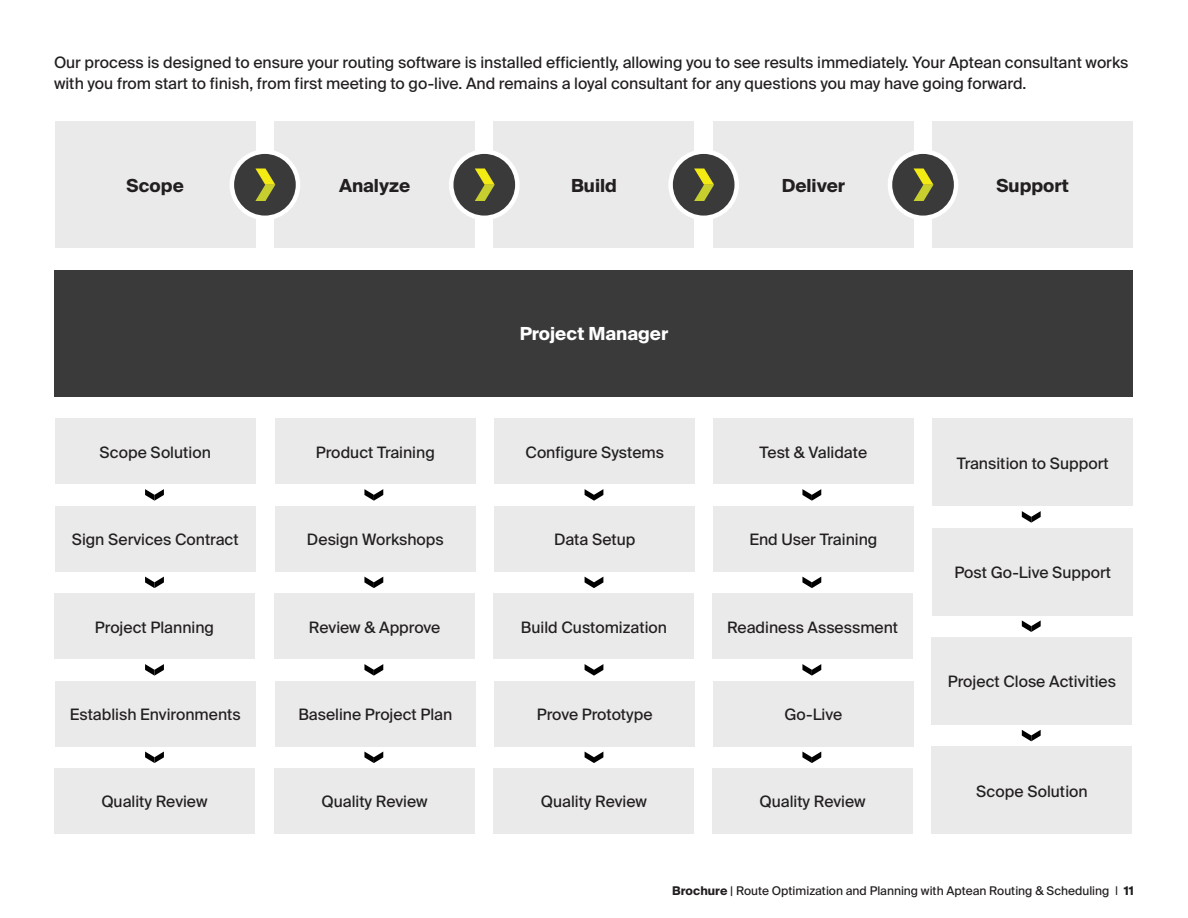
<style>
.page{position:relative;width:1188px;height:918px;background:#fff}
.page>*{position:absolute;margin:0;border:0;box-sizing:border-box;transform-origin:0 0}
.Body_Text{font:700 18px "Suisse Intl";color:#231f20}
.Body_Text-2{font:700 18px "Suisse Intl";color:#fff}
.Body_Text-3{font:15.75px/21px "Suisse Intl";color:#231f20}
.t1{font:12px "Suisse Intl";color:#231f20}
.s1{font-weight:700}
</style>
<div class="page">
<div style="left:55px;top:121px;width:201px;height:127px;background:#eaeaea"></div>
<div style="left:494px;top:121px;width:200px;height:127px;background:#eaeaea"></div>
<div style="left:274px;top:121px;width:201px;height:127px;background:#eaeaea"></div>
<div style="left:932px;top:121px;width:201px;height:127px;background:#eaeaea"></div>
<div style="left:713px;top:121px;width:201px;height:127px;background:#eaeaea"></div>
<div style="left:232px;top:152px;width:66px;height:66px;background:#3a3a3a;border-radius:50%"></div>
<div style="left:230px;top:149px;width:70px;height:71px;border:4px solid #fff;border-radius:50%"></div>
<svg style="left:255px;top:168px;width:20px;height:33px"></svg>
<div style="left:451px;top:152px;width:66px;height:66px;background:#3a3a3a;border-radius:50%"></div>
<div style="left:449px;top:149px;width:71px;height:71px;border:4px solid #fff;border-radius:50%"></div>
<svg style="left:475px;top:168px;width:20px;height:33px"></svg>
<div style="left:671px;top:152px;width:66px;height:66px;background:#3a3a3a;border-radius:50%"></div>
<div style="left:668px;top:149px;width:71px;height:71px;border:4px solid #fff;border-radius:50%"></div>
<svg style="left:694px;top:168px;width:20px;height:33px"></svg>
<div style="left:890px;top:152px;width:66px;height:66px;background:#3a3a3a;border-radius:50%"></div>
<div style="left:888px;top:149px;width:70px;height:71px;border:4px solid #fff;border-radius:50%"></div>
<svg style="left:914px;top:168px;width:19px;height:33px"></svg>
<div style="left:55px;top:270px;width:1078px;height:127px;background:#3a3a3a"></div>
<div style="left:55px;top:419px;width:201px;height:65px;background:#eaeaea"></div>
<div style="left:55px;top:506px;width:201px;height:66px;background:#eaeaea"></div>
<div style="left:54px;top:594px;width:201px;height:65px;background:#eaeaea"></div>
<div style="left:55px;top:681px;width:201px;height:66px;background:#eaeaea"></div>
<div style="left:54px;top:769px;width:201px;height:65px;background:#eaeaea"></div>
<div style="left:275px;top:419px;width:201px;height:65px;background:#eaeaea"></div>
<div style="left:275px;top:506px;width:201px;height:66px;background:#eaeaea"></div>
<div style="left:274px;top:594px;width:201px;height:65px;background:#eaeaea"></div>
<div style="left:275px;top:681px;width:201px;height:66px;background:#eaeaea"></div>
<div style="left:274px;top:769px;width:201px;height:65px;background:#eaeaea"></div>
<div style="left:494px;top:419px;width:201px;height:65px;background:#eaeaea"></div>
<div style="left:494px;top:506px;width:201px;height:66px;background:#eaeaea"></div>
<div style="left:494px;top:594px;width:200px;height:65px;background:#eaeaea"></div>
<div style="left:494px;top:681px;width:201px;height:66px;background:#eaeaea"></div>
<div style="left:494px;top:769px;width:200px;height:65px;background:#eaeaea"></div>
<div style="left:713px;top:419px;width:201px;height:65px;background:#eaeaea"></div>
<div style="left:713px;top:506px;width:201px;height:66px;background:#eaeaea"></div>
<div style="left:712px;top:594px;width:201px;height:65px;background:#eaeaea"></div>
<div style="left:713px;top:681px;width:201px;height:66px;background:#eaeaea"></div>
<div style="left:712px;top:769px;width:201px;height:65px;background:#eaeaea"></div>
<div style="left:932px;top:419px;width:201px;height:87px;background:#eaeaea"></div>
<div style="left:932px;top:528px;width:201px;height:87px;background:#eaeaea"></div>
<div style="left:932px;top:637px;width:200px;height:88px;background:#eaeaea"></div>
<div style="left:932px;top:747px;width:200px;height:87px;background:#eaeaea"></div>
<svg style="left:145px;top:489px;width:19px;height:12px"></svg>
<svg style="left:364px;top:489px;width:19px;height:12px"></svg>
<svg style="left:585px;top:489px;width:18px;height:12px"></svg>
<svg style="left:802px;top:489px;width:19px;height:12px"></svg>
<svg style="left:145px;top:577px;width:19px;height:11px"></svg>
<svg style="left:364px;top:577px;width:19px;height:11px"></svg>
<svg style="left:585px;top:577px;width:18px;height:11px"></svg>
<svg style="left:802px;top:577px;width:19px;height:11px"></svg>
<svg style="left:145px;top:664px;width:19px;height:12px"></svg>
<svg style="left:364px;top:664px;width:19px;height:12px"></svg>
<svg style="left:585px;top:664px;width:18px;height:12px"></svg>
<svg style="left:802px;top:664px;width:19px;height:12px"></svg>
<svg style="left:145px;top:752px;width:19px;height:11px"></svg>
<svg style="left:364px;top:752px;width:19px;height:11px"></svg>
<svg style="left:585px;top:752px;width:18px;height:11px"></svg>
<svg style="left:802px;top:752px;width:19px;height:11px"></svg>
<svg style="left:1022px;top:511px;width:19px;height:12px"></svg>
<svg style="left:1022px;top:620px;width:19px;height:12px"></svg>
<svg style="left:1022px;top:730px;width:19px;height:11px"></svg>
<p class="Body_Text-3" style="left:54px;top:52px;width:1076px">Our process is designed to ensure your routing software is installed efficiently, allowing you to see results immediately. Your Aptean consultant works with you from start to finish, from first meeting to go-live. And remains a loyal consultant for any questions you may have going forward.</p>
<p class="Body_Text" style="left:127px;top:175px;width:59px">Scope</p>
<p class="Body_Text" style="left:339px;top:175px;width:73px">Analyze</p>
<p class="Body_Text" style="left:571px;top:175px;width:47px">Build</p>
<p class="Body_Text" style="left:782px;top:175px;width:65px">Deliver</p>
<p class="Body_Text" style="left:997px;top:175px;width:74px">Support</p>
<p class="Body_Text-2" style="left:520px;top:324px;width:150px">Project Manager</p>
<p class="Body_Text-3" style="left:100px;top:442px;width:113px">Scope Solution</p>
<p class="Body_Text-3" style="left:316px;top:442px;width:120px">Product Training</p>
<p class="Body_Text-3" style="left:525px;top:442px;width:140px">Configure Systems</p>
<p class="Body_Text-3" style="left:760px;top:442px;width:109px">Test &amp; Validate</p>
<p class="Body_Text-3" style="left:957px;top:453px;width:153px">Transition to Support</p>
<p class="Body_Text-3" style="left:72px;top:529px;width:168px">Sign Services Contract</p>
<p class="Body_Text-3" style="left:307px;top:529px;width:138px">Design Workshops</p>
<p class="Body_Text-3" style="left:554px;top:529px;width:83px">Data Setup</p>
<p class="Body_Text-3" style="left:749px;top:529px;width:130px">End User Training</p>
<p class="Body_Text-3" style="left:954px;top:562px;width:158px">Post Go-Live Support</p>
<p class="Body_Text-3" style="left:95px;top:617px;width:121px">Project Planning</p>
<p class="Body_Text-3" style="left:309px;top:617px;width:133px">Review &amp; Approve</p>
<p class="Body_Text-3" style="left:521px;top:617px;width:148px">Build Customization</p>
<p class="Body_Text-3" style="left:727px;top:617px;width:173px">Readiness Assessment</p>
<p class="Body_Text-3" style="left:948px;top:671px;width:170px">Project Close Activities</p>
<p class="Body_Text-3" style="left:70px;top:704px;width:172px">Establish Environments</p>
<p class="Body_Text-3" style="left:298px;top:704px;width:155px">Baseline Project Plan</p>
<p class="Body_Text-3" style="left:537px;top:704px;width:117px">Prove Prototype</p>
<p class="Body_Text-3" style="left:784px;top:704px;width:59px">Go-Live</p>
<p class="Body_Text-3" style="left:101px;top:791px;width:108px">Quality Review</p>
<p class="Body_Text-3" style="left:322px;top:791px;width:108px">Quality Review</p>
<p class="Body_Text-3" style="left:541px;top:791px;width:108px">Quality Review</p>
<p class="Body_Text-3" style="left:760px;top:791px;width:108px">Quality Review</p>
<p class="Body_Text-3" style="left:976px;top:781px;width:113px">Scope Solution</p>
<p class="t1" style="left:672px;top:883px;width:463px"><span class="s1">Brochure</span> | Route Optimization and Planning with Aptean Routing &amp; Scheduling | <span class="s1">11</span></p>
</div>
